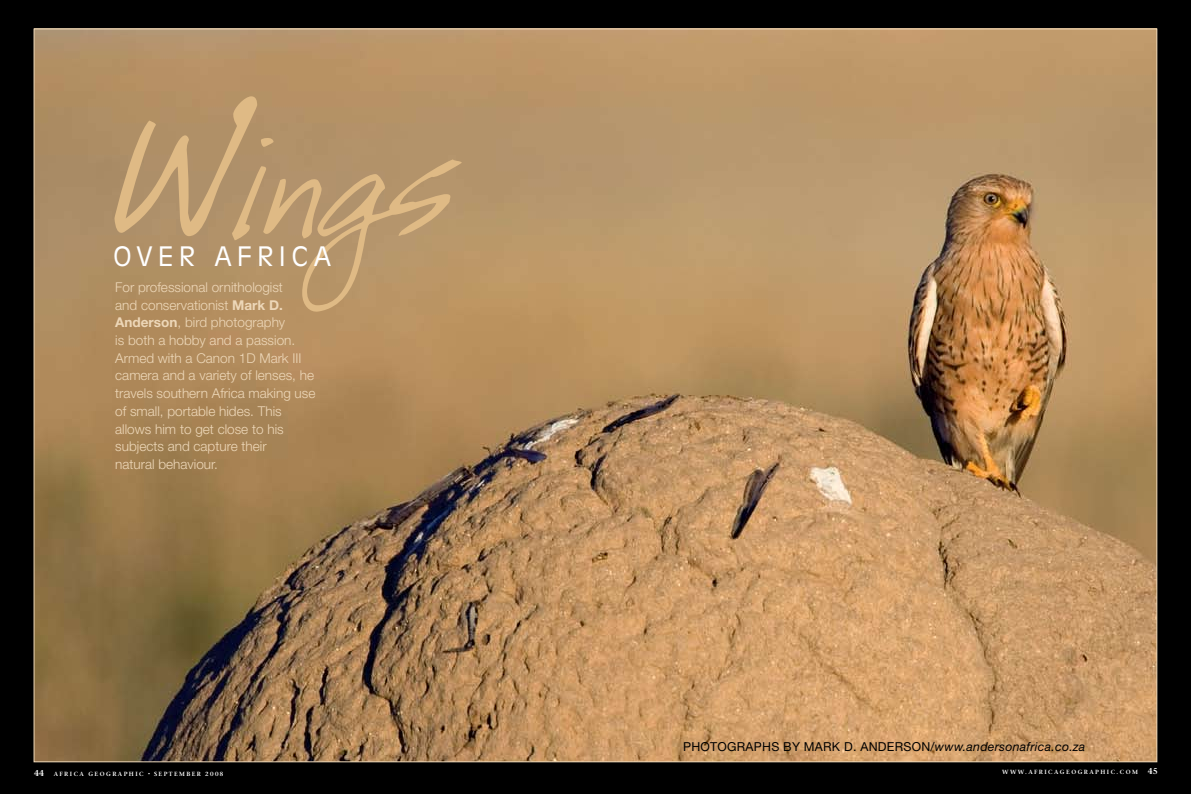
<style>
.page{position:relative;width:1191px;height:794px;background:#000}
.page>*{position:absolute;margin:0;border:0;box-sizing:border-box;transform-origin:0 0}
.t1{font:230.8px "Handwriting";color:#dfba85}
.t2{font:27.2px "Ravenna";letter-spacing:.23em;color:#fff}
.t3{font:300 13.5px/17.7px "Helvetica Neue";color:#edd7b8}
.t4{font:12.4px "Helvetica Neue";letter-spacing:.02em;color:#000}
.t5{font:600 8.5px "Stone Serif";color:#fff}
.t6{font:600 6px "Stone Serif";letter-spacing:.24em;color:#fff}
.s1{font-size:310px}
.s2{font-weight:700}
.s3{font-size:8.5px}
.s4{font-size:4px}
.s5{font-style:italic}
</style>
<div class="page">
<img style="left:36px;top:31px;width:1119px;height:729px">
<h1 class="t1" style="left:113px;top:50px;width:343px"><span class="s1">W</span>ings</h1>
<h2 class="t2" style="left:114px;top:240px;width:218px">OVER AFRICA</h2>
<p class="t3" style="left:115px;top:278px;width:202px">For professional ornithologist<br>and conservationist <span class="s2">Mark D.<br>Anderson</span>, bird photography<br>is both a hobby and a passion.<br>Armed with a Canon 1D Mark III camera and a variety of lenses, he travels southern Africa making use of small, portable hides. This allows him to get close to his subjects and capture their<br>natural behaviour.</p>
<p class="t6" style="left:34px;top:770px;width:191px"><span class="s3">44</span> AFRICA GEOGRAPHIC <span class="s4">•</span> SEPTEMBER 2008</p>
<p class="t4" style="left:683px;top:739px;width:403px">PHOTOGRAPHS BY MARK D. ANDERSON/<span class="s5">www.andersonafrica.co.za</span></p>
<p class="t6" style="left:1002px;top:768px;width:33px">WWW.AFRICAGEOGRAPHIC</p>
<p class="t6" style="left:1116px;top:768px;width:11px">.COM</p>
<p class="t5" style="left:1147px;top:766px;width:12px">45</p>
</div>
